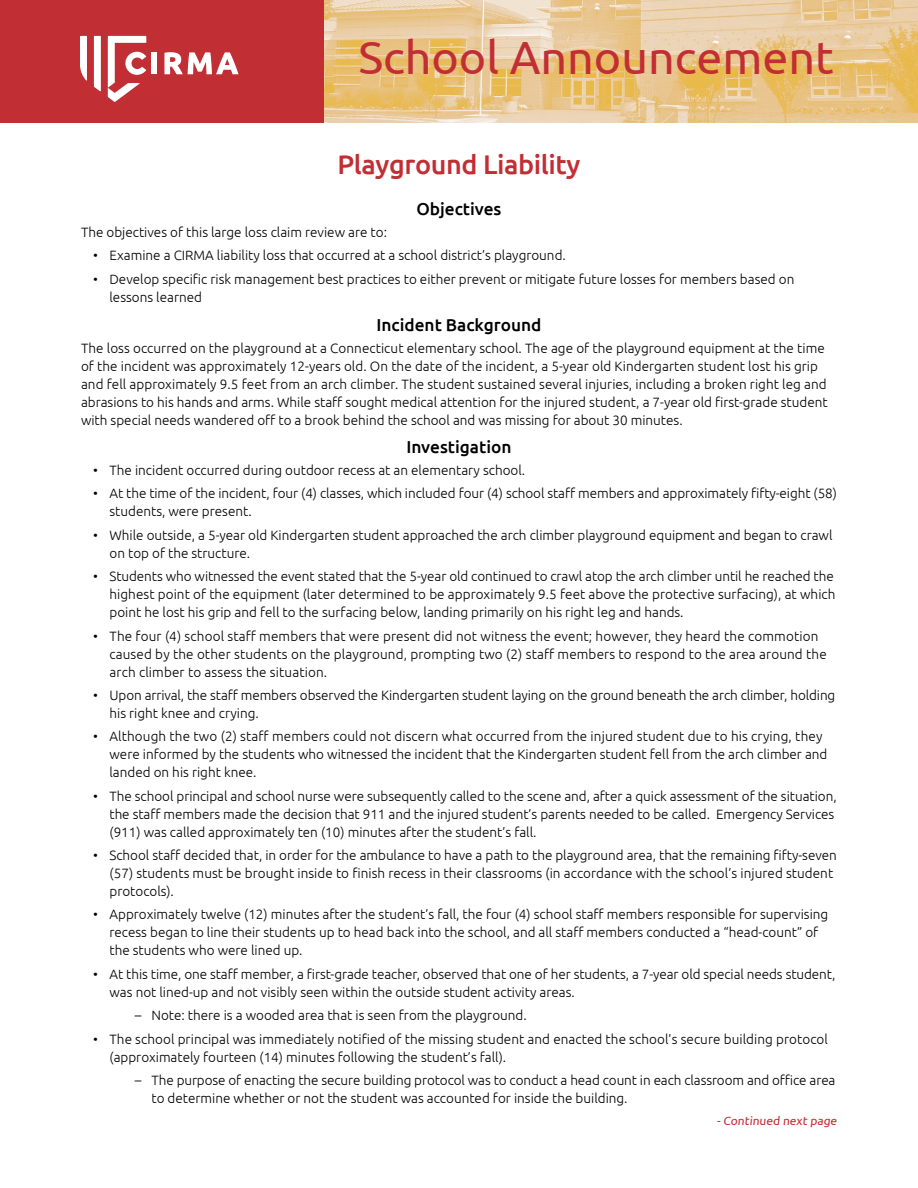
<style>
.page{position:relative;width:918px;height:1188px;background:#fff}
.page>*{position:absolute;margin:0;border:0;box-sizing:border-box;transform-origin:0 0}
.t1{font:46.5px "Ubuntu";color:#c12e34}
.t2{font:500 27px "Ubuntu";letter-spacing:-.015em;color:#c12e34}
.t3{font:500 17.25px "Ubuntu";color:#000}
.t4{font:300 13.5px/18px "Ubuntu";color:#000}
.t5{font:12px "Ubuntu";color:#c12e34}
</style>
<div class="page">
<img style="left:324px;top:1px;width:594px;height:122px">
<div style="left:0;top:0;width:324px;height:123px;background:#c12e34"></div>
<div style="left:151px;top:52px;width:6px;height:22px;background:#fff"></div>
<svg style="left:164px;top:52px;width:75px;height:22px"></svg>
<svg style="left:94px;top:36px;width:7px;height:55px"></svg>
<svg style="left:80px;top:36px;width:7px;height:45px"></svg>
<svg style="left:108px;top:36px;width:38px;height:66px"></svg>
<h1 class="t1" style="left:359px;top:29px;width:477px">School Announcement</h1>
<h2 class="t2" style="left:338px;top:147px;width:244px">Playground Liability</h2>
<p class="t3" style="left:416px;top:198px;width:87px">Objectives</p>
<p class="t4" style="left:81px;top:223px;width:308px">The objectives of this large loss claim review are to:</p>
<p class="t4" style="left:93px;top:246px;width:474px">• Examine a CIRMA liability loss that occurred at a school district’s playground.</p>
<p class="t4" style="left:109px;top:270px;width:686px;text-indent:-16px">• Develop specific risk management best practices to either prevent or mitigate future losses for members based on lessons learned</p>
<p class="t3" style="left:376px;top:314px;width:167px">Incident Background</p>
<p class="t4" style="left:81px;top:339px;width:748px">The loss occurred on the playground at a Connecticut elementary school. The age of the playground equipment at the time of the incident was approximately 12-years old. On the date of the incident, a 5-year old Kindergarten student lost his grip and fell approximately 9.5 feet from an arch climber. The student sustained several injuries, including a broken right leg and abrasions to his hands and arms. While staff sought medical attention for the injured student, a 7-year old first-grade student with special needs wandered off to a brook behind the school and was missing for about 30 minutes.</p>
<p class="t3" style="left:406px;top:436px;width:107px">Investigation</p>
<p class="t4" style="left:93px;top:461px;width:434px">• The incident occurred during outdoor recess at an elementary school.</p>
<p class="t4" style="left:109px;top:484px;width:729px;text-indent:-16px">• At the time of the incident, four (4) classes, which included four (4) school staff members and approximately fifty-eight (58) students, were present.</p>
<p class="t4" style="left:109px;top:526px;width:725px;text-indent:-16px">• While outside, a 5-year old Kindergarten student approached the arch climber playground equipment and began to crawl on top of the structure.</p>
<p class="t4" style="left:109px;top:567px;width:728px;text-indent:-16px">• Students who witnessed the event stated that the 5-year old continued to crawl atop the arch climber until he reached the highest point of the equipment (later determined to be approximately 9.5 feet above the protective surfacing), at which point he lost his grip and fell to the surfacing below, landing primarily on his right leg and hands.</p>
<p class="t4" style="left:109px;top:626px;width:719px;text-indent:-16px">• The four (4) school staff members that were present did not witness the event; however, they heard the commotion caused by the other students on the playground, prompting two (2) staff members to respond to the area around the arch climber to assess the situation.</p>
<p class="t4" style="left:109px;top:686px;width:727px;text-indent:-16px">• Upon arrival, the staff members observed the Kindergarten student laying on the ground beneath the arch climber, holding his right knee and crying.</p>
<p class="t4" style="left:109px;top:727px;width:720px;text-indent:-16px">• Although the two (2) staff members could not discern what occurred from the injured student due to his crying, they were informed by the students who witnessed the incident that the Kindergarten student fell from the arch climber and landed on his right knee.</p>
<p class="t4" style="left:109px;top:787px;width:729px;text-indent:-16px">• The school principal and school nurse were subsequently called to the scene and, after a quick assessment of the situation, the staff members made the decision that 911 and the injured student’s parents needed to be called. Emergency Services (911) was called approximately ten (10) minutes after the student’s fall.</p>
<p class="t4" style="left:109px;top:846px;width:729px;text-indent:-16px">• School staff decided that, in order for the ambulance to have a path to the playground area, that the remaining fifty-seven (57) students must be brought inside to finish recess in their classrooms (in accordance with the school’s injured student protocols).</p>
<p class="t4" style="left:109px;top:905px;width:720px;text-indent:-16px">• Approximately twelve (12) minutes after the student’s fall, the four (4) school staff members responsible for supervising recess began to line their students up to head back into the school, and all staff members conducted a “head-count” of the students who were lined up.</p>
<p class="t4" style="left:109px;top:965px;width:728px;text-indent:-16px">• At this time, one staff member, a first-grade teacher, observed that one of her students, a 7-year old special needs student, was not lined-up and not visibly seen within the outside student activity areas.</p>
<p class="t4" style="left:135px;top:1006px;width:393px">– Note: there is a wooded area that is seen from the playground.</p>
<p class="t4" style="left:109px;top:1029px;width:720px;text-indent:-16px">• The school principal was immediately notified of the missing student and enacted the school’s secure building protocol (approximately fourteen (14) minutes following the student’s fall).</p>
<p class="t4" style="left:151px;top:1071px;width:686px;text-indent:-16px">– The purpose of enacting the secure building protocol was to conduct a head count in each classroom and office area to determine whether or not the student was accounted for inside the building.</p>
<p class="t5" style="left:717px;top:1114px;width:123px">- Continued next page</p>
</div>
